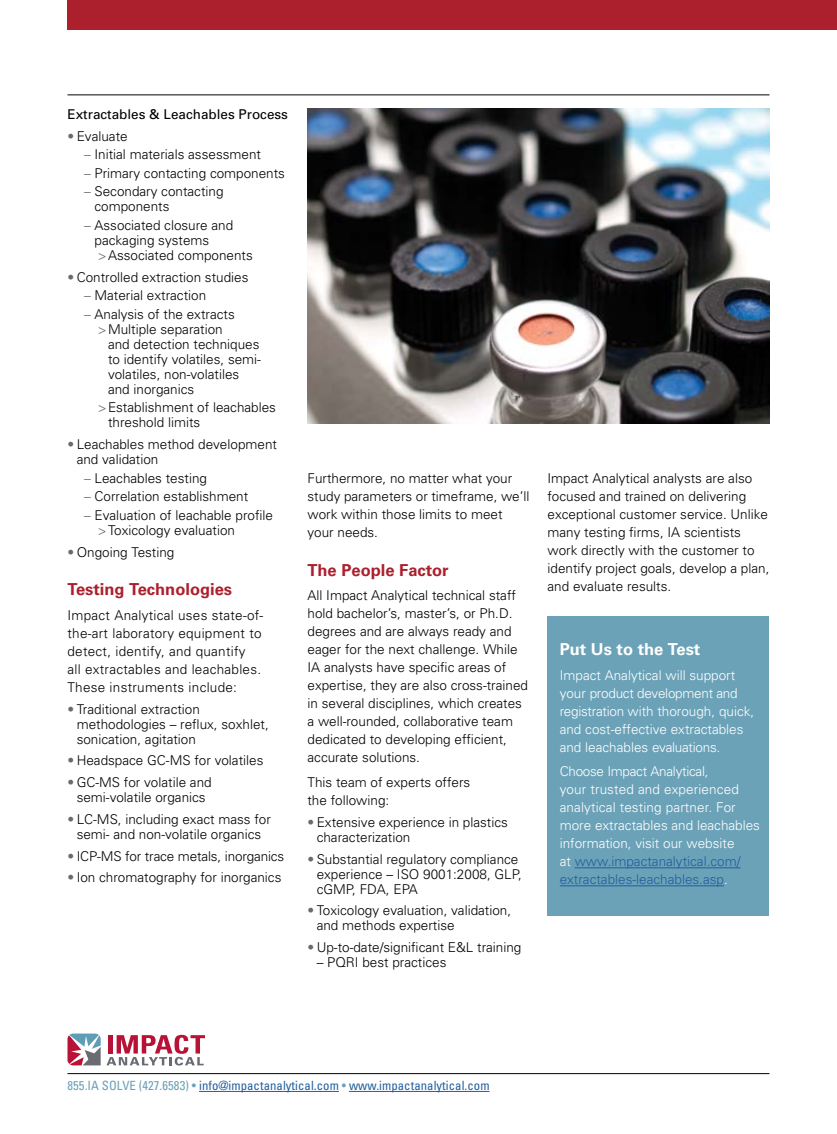
<style>
.page{position:relative;width:837px;height:1134px;background:#fff}
.page>*{position:absolute;margin:0;border:0;box-sizing:border-box;transform-origin:0 0}
.t1{font:700 16.5px "Univers";color:#ac1f2d}
.t2{font:700 16.5px "Univers";color:#fff}
.t3{font:300 13.5px/18px "Univers";color:#000}
.t4{font:300 13.5px/18px "Univers";color:#fff}
.t5{font:300 13.5px/18px "Univers";letter-spacing:.02em;color:#000}
.t6{font:13.5px "Univers";color:#000}
.t7{font:condensed 12.75px "Univers";letter-spacing:.005em;color:#215e9e}
.s1{color:#696b74}
.s2{color:#215e9e}
.s3{color:#6ba2b8}
</style>
<div class="page">
<svg style="left:107px;top:1035px;width:98px;height:31px"></svg>
<svg style="left:68px;top:1034px;width:33px;height:31px"></svg>
<hr style="left:199px;top:1091px;width:140px;height:1px;background:#215e9e">
<hr style="left:349px;top:1091px;width:141px;height:1px;background:#215e9e">
<hr style="left:68px;top:1073px;width:702px;height:1px;background:#000">
<div style="left:68px;top:0;width:769px;height:29px;background:#ac1f2d"></div>
<hr style="left:68px;top:94px;width:702px;height:1px;background:#000">
<div style="left:548px;top:616px;width:222px;height:299px;background:#6ba2b8"></div>
<hr style="left:575px;top:867px;width:165px;height:1px;background:#215e9e">
<hr style="left:560px;top:885px;width:164px;height:1px;background:#215e9e">
<img style="left:308px;top:108px;width:462px;height:315px">
<p class="t6" style="left:68px;top:106px;width:222px">Extractables &amp; Leachables Process</p>
<p class="t3" style="left:68px;top:127px;width:62px"><span class="s1">•</span> Evaluate</p>
<p class="t3" style="left:84px;top:145px;width:178px"><span class="s1">–</span> Initial materials assessment</p>
<p class="t3" style="left:84px;top:164px;width:202px"><span class="s1">–</span> Primary contacting components</p>
<p class="t3" style="left:94px;top:184px;width:131px;line-height:15px;text-indent:-10px"><span class="s1">–</span> Secondary contacting components</p>
<p class="t3" style="left:94px;top:217px;width:160px;line-height:15.1px;text-indent:-10px"><span class="s1">–</span> Associated closure and packaging systems <span class="s1">&gt;</span>Associated components</p>
<p class="t3" style="left:68px;top:268px;width:182px"><span class="s1">•</span> Controlled extraction studies</p>
<p class="t3" style="left:84px;top:286px;width:123px"><span class="s1">–</span> Material extraction</p>
<p class="t3" style="left:84px;top:305px;width:152px"><span class="s1">–</span> Analysis of the extracts</p>
<p class="t3" style="left:98px;top:320px;width:127px"><span class="s1">&gt;</span>Multiple separation</p>
<p class="t3" style="left:108px;top:335px;width:153px">and detection techniques</p>
<p class="t3" style="left:108px;top:350px;width:155px">to identify volatiles, semi-</p>
<p class="t3" style="left:108px;top:365px;width:133px">volatiles, non-volatiles</p>
<p class="t3" style="left:108px;top:380px;width:88px">and inorganics</p>
<p class="t3" style="left:108px;top:400px;width:170px;line-height:15px;text-indent:-10px"><span class="s1">&gt;</span>Establishment of leachables threshold limits</p>
<p class="t3" style="left:77px;top:437px;width:202px;line-height:15px;text-indent:-9px"><span class="s1">•</span> Leachables method development and validation</p>
<p class="t3" style="left:84px;top:469px;width:124px"><span class="s1">–</span> Leachables testing</p>
<p class="t3" style="left:84px;top:487px;width:166px"><span class="s1">–</span> Correlation establishment</p>
<p class="t3" style="left:98px;top:507px;width:177px;line-height:15.3px;text-indent:-14px"><span class="s1">–</span> Evaluation of leachable profile <span class="s1">&gt;</span>Toxicology evaluation</p>
<p class="t3" style="left:68px;top:543px;width:108px"><span class="s1">•</span> Ongoing Testing</p>
<p class="t1" style="left:68px;top:580px;width:166px">Testing Technologies</p>
<p class="t5" style="left:68px;top:606px;width:197px">Impact Analytical uses state-of&shy;the-art laboratory equipment to detect, identify, and quantify<br>all extractables and leachables.<br>These instruments include:</p>
<p class="t3" style="left:77px;top:701px;width:194px;line-height:15px;text-indent:-9px"><span class="s1">•</span> Traditional extraction methodologies – reflux, soxhlet, sonication, agitation</p>
<p class="t3" style="left:68px;top:752px;width:197px"><span class="s1">•</span> Headspace GC-MS for volatiles</p>
<p class="t3" style="left:68px;top:775px;width:146px;line-height:15px;text-align:center"><span class="s1">•</span> GC-MS for volatile and semi-volatile organics</p>
<p class="t3" style="left:68px;top:812px;width:205px;line-height:15px;text-align:center"><span class="s1">•</span> LC-MS, including exact mass for semi- and non-volatile organics</p>
<p class="t3" style="left:68px;top:847px;width:218px"><span class="s1">•</span> ICP-MS for trace metals, inorganics</p>
<p class="t3" style="left:68px;top:868px;width:215px"><span class="s1">•</span> Ion chromatography for inorganics</p>
<p class="t3" style="left:308px;top:470px;width:224px">Furthermore, no matter what your study parameters or timeframe, we’ll work within those limits to meet your needs.</p>
<p class="t1" style="left:308px;top:560px;width:143px">The People Factor</p>
<p class="t3" style="left:308px;top:587px;width:222px">All Impact Analytical technical staff hold bachelor’s, master’s, or Ph.D. degrees and are always ready and eager for the next challenge. While IA analysts have specific areas of expertise, they are also cross-trained in several disciplines, which creates a well-rounded, collaborative team dedicated to developing efficient, accurate solutions.</p>
<p class="t3" style="left:308px;top:773px;width:164px">This team of experts offers the following:</p>
<p class="t3" style="left:317px;top:815px;width:193px;line-height:15px;text-indent:-9px"><span class="s1">•</span> Extensive experience in plastics characterization</p>
<p class="t3" style="left:317px;top:851px;width:207px;line-height:15px;text-indent:-9px"><span class="s1">•</span> Substantial regulatory compliance experience – ISO 9001:2008, GLP, cGMP, FDA, EPA</p>
<p class="t3" style="left:317px;top:903px;width:196px;line-height:15px;text-indent:-9px"><span class="s1">•</span> Toxicology evaluation, validation, and methods expertise</p>
<p class="t3" style="left:308px;top:938px;width:215px"><span class="s1">•</span> Up-to-date/significant E&amp;L training</p>
<p class="t3" style="left:317px;top:953px;width:131px">– PQRI best practices</p>
<p class="t3" style="left:548px;top:469px;width:224px">Impact Analytical analysts are also focused and trained on delivering exceptional customer service. Unlike many testing firms, IA scientists work directly with the customer to identify project goals, develop a plan, and evaluate results.</p>
<p class="t2" style="left:560px;top:639px;width:142px">Put Us to the Test</p>
<p class="t4" style="left:560px;top:666px;width:196px">Impact Analytical will support your product development and registration with thorough, quick, and cost-effective extractables and leachables evaluations.</p>
<p class="t4" style="left:560px;top:763px;width:202px">Choose Impact Analytical,<br>your trusted and experienced analytical testing partner. For more extractables and leachables information, visit our website<br>at <span class="s2">www.impactanalytical.com/ extractables-leachables.asp</span>.</p>
<p class="t7" style="left:68px;top:1078px;width:424px"><span class="s3">855.IA SOLVE (427.6583) •</span> info@impactanalytical.com <span class="s3">•</span> www.impactanalytical.com</p>
</div>
